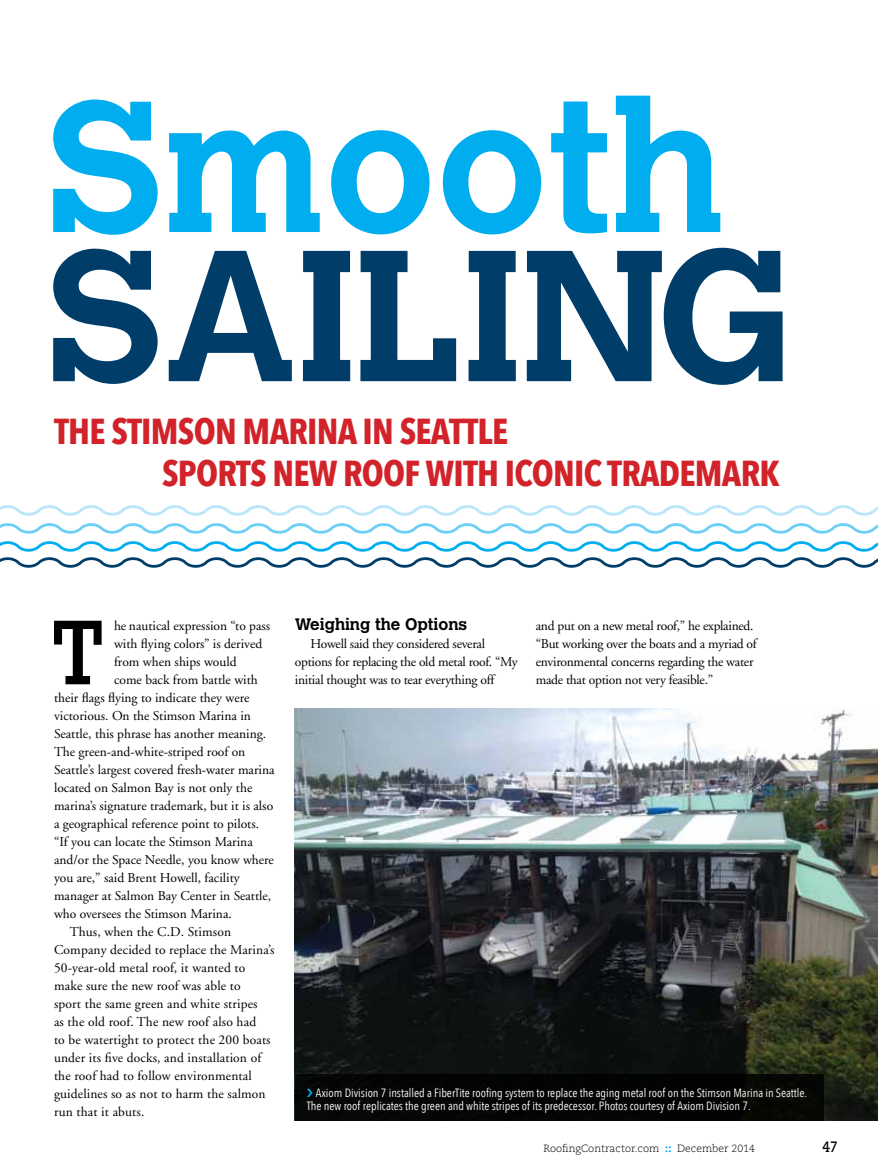
<style>
.page{position:relative;width:878px;height:1175px;background:#fff}
.page>*{position:absolute;margin:0;border:0;box-sizing:border-box;transform-origin:0 0}
.t1{font:700 184.8px "Calvert";color:#003e69}
.t2{font:700 184.8px "Calvert";color:#00aeef}
.t3{font:90.15px "Calvert";color:#000}
.t4{font:700 36px/42px "Avenir Next Condensed";letter-spacing:-.02em;color:#d2232a}
.t5{font:700 16.5px "Calvert";color:#000}
.t6{font:700 15px "Caecilia";color:#000;scale:.85 1}
.t7{font:13.5px "Adobe Garamond";color:#000}
.t8{font:13.5px/18px "Adobe Garamond";letter-spacing:-.02em;color:#000}
.t9{font:12px/13.5px "Avenir Next Condensed";color:#fff}
.t10{font:300 10.5px "Caecilia";color:#000}
.s1{font-weight:800;color:#00aeef}
</style>
<div class="page">
<svg style="left:0;top:505px;width:878px;height:63px"></svg>
<img style="left:295px;top:708px;width:583px;height:412px">
<div style="left:295px;top:1074px;width:529px;height:46px;background:#000"></div>
<h1 class="t2" style="left:47px;top:50px;width:679px">Smooth</h1>
<h1 class="t1" style="left:47px;top:199px;width:749px">Sailing</h1>
<h3 class="t4" style="left:54px;top:410px;width:455px">THE STIMSON MARINA IN SEATTLE<br>SP</h3>
<h3 class="t4" style="left:196px;top:452px;width:585px">ORTS NEW ROOF WITH ICONIC TRADEMARK</h3>
<h2 class="t3" style="left:51px;top:600px;width:56px">T</h2>
<p class="t7" style="left:114px;top:619px;width:158px">he nautical expression “to pass</p>
<p class="t7" style="left:114px;top:637px;width:150px">with flying colors” is derived</p>
<p class="t7" style="left:114px;top:655px;width:124px">from when ships would</p>
<p class="t7" style="left:114px;top:672px;width:145px">come back from battle with</p>
<p class="t7" style="left:54px;top:690px;width:197px">their flags flying to indicate they were</p>
<p class="t7" style="left:54px;top:708px;width:198px">victorious. On the Stimson Marina in</p>
<p class="t7" style="left:54px;top:726px;width:214px">Seattle, this phrase has another meaning.</p>
<p class="t7" style="left:54px;top:744px;width:193px">The green-and-white-striped roof on</p>
<p class="t7" style="left:54px;top:762px;width:222px">Seattle’s largest covered fresh-water marina</p>
<p class="t7" style="left:54px;top:780px;width:200px">located on Salmon Bay is not only the</p>
<p class="t7" style="left:54px;top:798px;width:221px">marina’s signature trademark, but it is also</p>
<p class="t7" style="left:54px;top:816px;width:207px">a geographical reference point to pilots.</p>
<p class="t7" style="left:54px;top:834px;width:200px">“If you can locate the Stimson Marina</p>
<p class="t7" style="left:54px;top:852px;width:221px">and/or the Space Needle, you know where</p>
<p class="t7" style="left:54px;top:870px;width:187px">you are,” said Brent Howell, facility</p>
<p class="t7" style="left:54px;top:888px;width:219px">manager at Salmon Bay Center in Seattle,</p>
<p class="t7" style="left:54px;top:906px;width:179px">who oversees the Stimson Marina.</p>
<p class="t7" style="left:70px;top:924px;width:163px">Thus, when the C.D. Stimson</p>
<p class="t7" style="left:54px;top:942px;width:222px">Company decided to replace the Marina’s</p>
<p class="t7" style="left:54px;top:960px;width:193px">50-year-old metal roof, it wanted to</p>
<p class="t7" style="left:54px;top:978px;width:188px">make sure the new roof was able to</p>
<p class="t7" style="left:54px;top:996px;width:205px">sport the same green and white stripes</p>
<p class="t7" style="left:54px;top:1014px;width:204px">as the old roof. The new roof also had</p>
<p class="t7" style="left:54px;top:1032px;width:218px">to be watertight to protect the 200 boats</p>
<p class="t7" style="left:54px;top:1050px;width:209px">under its five docks, and installation of</p>
<p class="t7" style="left:54px;top:1068px;width:199px">the roof had to follow environmental</p>
<p class="t7" style="left:54px;top:1086px;width:213px">guidelines so as not to harm the salmon</p>
<p class="t7" style="left:54px;top:1104px;width:92px">run that it abuts.</p>
<p class="t5" style="left:295px;top:614px;width:174px">Weighing the Options</p>
<p class="t8" style="left:295px;top:635px;width:224px;text-indent:16px">Howell said they considered several options for replacing the old metal roof. “My initial thought was to tear everything off</p>
<p class="t8" style="left:535px;top:617px;width:222px">and put on a new metal roof,” he explained. “But working over the boats and a myriad of environmental concerns regarding the water made that option not very feasible.”</p>
<p class="t9" style="left:307px;top:1085px;width:502px;text-indent:9px">Axiom Division 7 installed a FiberTite roofing system to replace the aging metal roof on the Stimson Marina in Seattle.<br>The new roof replicates the green and white stripes of its predecessor. Photos courtesy of Axiom Division 7.</p>
<p class="t10" style="left:543px;top:1142px;width:213px">RoofingContractor.com <span class="s1">::</span> December 2014</p>
<p class="t6" style="left:822px;top:1137px;width:19px">47</p>
</div>
